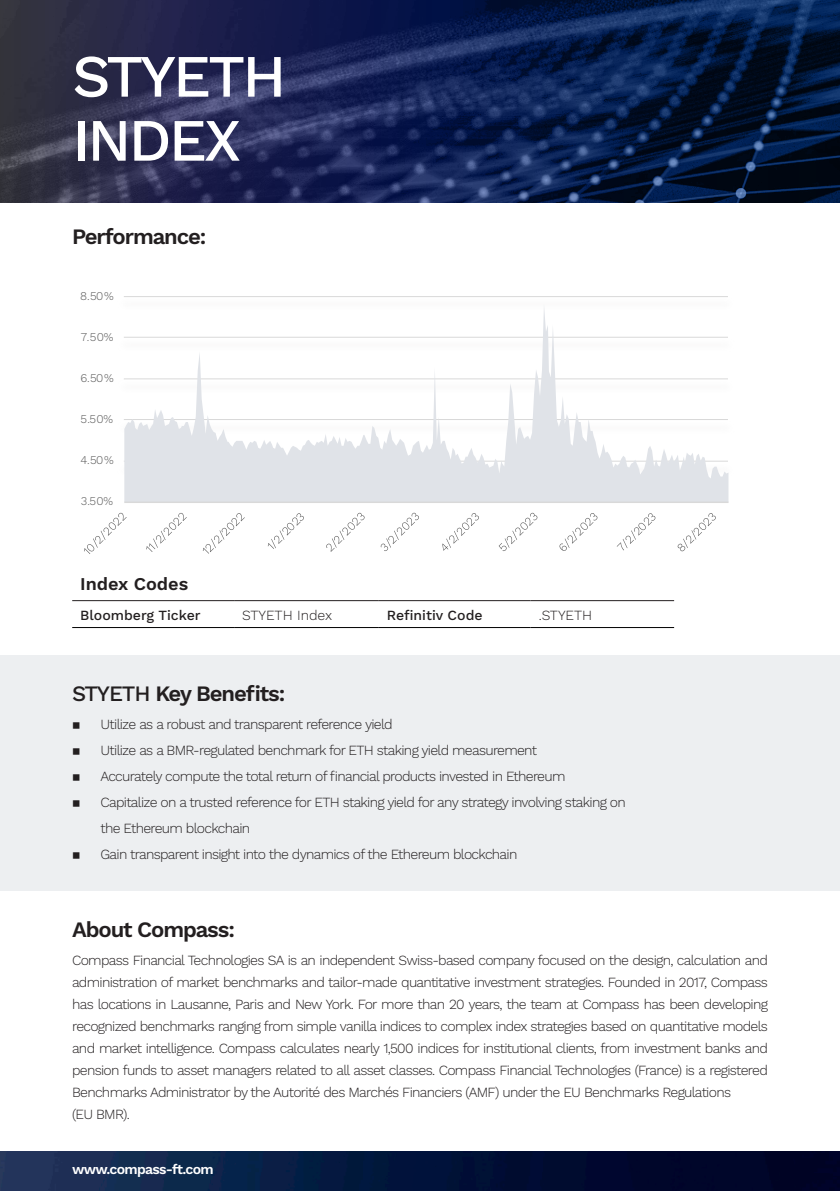
<style>
.page{position:relative;width:840px;height:1191px;background:#fff}
.page>*{position:absolute;margin:0;border:0;box-sizing:border-box;transform-origin:0 0}
.t1{font:500 60px/64px "Work Sans";letter-spacing:-.05em;color:#fff}
.black_titles_small{font:600 22px "Work Sans";letter-spacing:-.05em;color:#231f20}
.t2{font:600 18px "Work Sans";color:#231f20}
.paragraph_black{font:300 14px/22px "Work Sans";letter-spacing:-.05em;color:#231f20}
.t3{font:500 14px "Work Sans";color:#231f20}
.t4{font:600 14px "Work Sans";letter-spacing:-.05em;color:#fff}
.paragraph_black-2{font:300 14px "Work Sans";color:#231f20}
.t5{font:300 11.8px "Work Sans";letter-spacing:-.02em;color:#595959}
.s1{font-weight:500}
</style>
<div class="page">
<svg style="left:0;top:0;width:839px;height:203px;background:#17244c"></svg>
<img style="left:0;top:1151px;width:839px;height:40px">
<div style="left:0;top:655px;width:839px;height:236px;background:#edeff1"></div>
<hr style="left:72px;top:600px;width:162px;height:1px;background:#231f20">
<hr style="left:234px;top:600px;width:144px;height:1px;background:#231f20">
<hr style="left:378px;top:600px;width:152px;height:1px;background:#231f20">
<hr style="left:530px;top:600px;width:143px;height:1px;background:#231f20">
<hr style="left:72px;top:627px;width:162px;height:1px;background:#000">
<hr style="left:234px;top:627px;width:144px;height:1px;background:#000">
<hr style="left:378px;top:627px;width:152px;height:1px;background:#000">
<hr style="left:530px;top:627px;width:143px;height:1px;background:#000">
<hr style="left:124px;top:296px;width:603px;height:1px;background:#d9d9d9">
<svg style="left:124px;top:308px;width:604px;height:193px"></svg>
<hr style="left:124px;top:501px;width:604px;height:2px;background:#d9d9d9">
<svg style="left:84px;top:513px;width:43px;height:41px"></svg>
<svg style="left:146px;top:513px;width:41px;height:39px"></svg>
<svg style="left:203px;top:513px;width:42px;height:41px"></svg>
<svg style="left:267px;top:513px;width:37px;height:36px"></svg>
<svg style="left:326px;top:513px;width:38px;height:39px"></svg>
<svg style="left:380px;top:513px;width:39px;height:38px"></svg>
<svg style="left:442px;top:513px;width:36px;height:37px"></svg>
<svg style="left:498px;top:513px;width:39px;height:38px"></svg>
<svg style="left:559px;top:513px;width:38px;height:38px"></svg>
<svg style="left:616px;top:513px;width:39px;height:37px"></svg>
<svg style="left:677px;top:513px;width:38px;height:38px"></svg>
<h1 class="t1" style="left:72px;top:47px;width:216px">STYETH<br>INDEX</h1>
<p class="black_titles_small" style="left:72px;top:223px;width:136px">Performance:</p>
<p class="t5" style="left:80px;top:289px;width:35px">8.50%</p>
<p class="t5" style="left:81px;top:330px;width:34px">7.50%</p>
<p class="t5" style="left:80px;top:371px;width:35px">6.50%</p>
<p class="t5" style="left:81px;top:412px;width:34px">5.50%</p>
<p class="t5" style="left:80px;top:453px;width:35px">4.50%</p>
<p class="t5" style="left:81px;top:494px;width:34px">3.50%</p>
<p class="t2" style="left:80px;top:573px;width:109px">Index Codes</p>
<p class="t3" style="left:80px;top:606px;width:122px">Bloomberg Ticker</p>
<p class="paragraph_black-2" style="left:242px;top:606px;width:92px">STYETH Index</p>
<p class="t3" style="left:386px;top:606px;width:97px">Refinitiv Code</p>
<p class="paragraph_black" style="left:538px;top:604px;width:55px">.STYETH</p>
<p class="black_titles_small" style="left:72px;top:681px;width:215px"><span class="s1">STYETH</span> Key Benefits:</p>
<p class="paragraph_black" style="left:72px;top:714px;width:322px">▪ Utilize as a robust and transparent reference yield</p>
<p class="paragraph_black" style="left:72px;top:740px;width:466px">▪ Utilize as a BMR-regulated benchmark for ETH staking yield measurement</p>
<p class="paragraph_black" style="left:72px;top:766px;width:494px">▪ Accurately compute the total return of financial products invested in Ethereum</p>
<p class="paragraph_black" style="left:100px;top:790px;width:526px;line-height:26px;text-indent:-28px">▪ Capitalize on a trusted reference for ETH staking yield for any strategy involving staking on the Ethereum blockchain</p>
<p class="paragraph_black" style="left:72px;top:844px;width:446px">▪ Gain transparent insight into the dynamics of the Ethereum blockchain</p>
<p class="black_titles_small" style="left:72px;top:916px;width:164px">About Compass:</p>
<p class="paragraph_black" style="left:72px;top:949px;width:697px;text-align:justify">Compass Financial Technologies SA is an independent Swiss-based company focused on the design, calculation and administration of market benchmarks and tailor-made quantitative investment strategies. Founded in 2017, Compass has locations in Lausanne, Paris and New York. For more than 20 years, the team at Compass has been developing recognized benchmarks ranging from simple vanilla indices to complex index strategies based on quantitative models and market intelligence. Compass calculates nearly 1,500 indices for institutional clients, from investment banks and pension funds to asset managers related to all asset classes. Compass Financial Technologies (France) is a registered Benchmarks Administrator by the Autorité des Marchés Financiers (AMF) under the EU Benchmarks Regulations</p>
<p class="paragraph_black" style="left:72px;top:1103px;width:59px">(EU BMR).</p>
<p class="t4" style="left:72px;top:1161px;width:143px">www.compass-ft.com</p>
</div>
